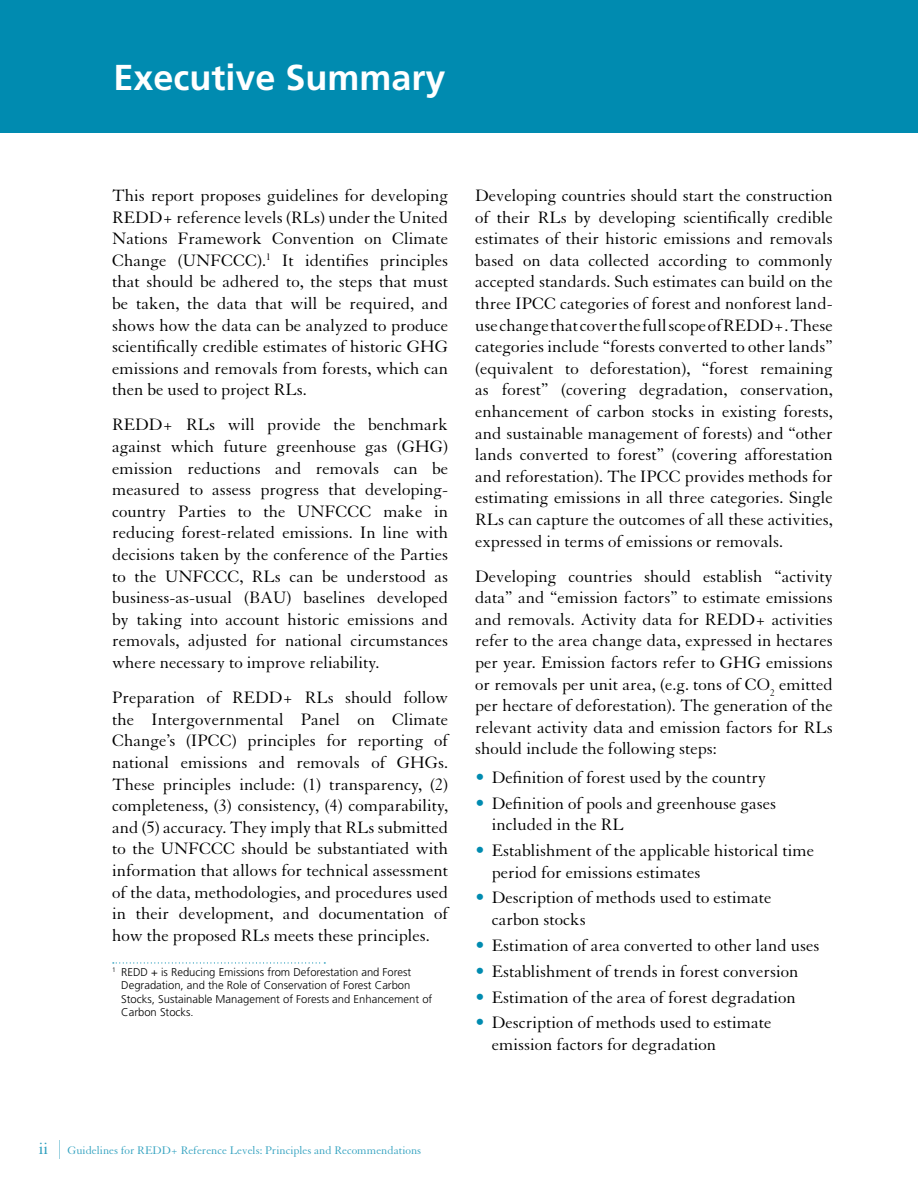
<style>
.page{position:relative;width:918px;height:1188px;background:#fff}
.page>*{position:absolute;margin:0;border:0;box-sizing:border-box;transform-origin:0 0}
.t1{font:700 36px "Frutiger";color:#fff}
.t2{font:18px/21.6px "Granjon LT Std";color:#000;text-align:justify}
.t3{font:12px "Granjon LT Std";color:#33a2c0}
.t4{font:300 11.25px/13.5px "Frutiger";color:#000}
.s1{font-size:19.5px;color:#008bb0}
.s2{font-family:"Times";font-size:16.5px}
</style>
<div class="page">
<svg style="left:59px;top:1140px;width:1px;height:19px"></svg>
<div style="left:0;top:0;width:918px;height:132px;background:#008bb0"></div>
<svg style="left:113px;top:962px;width:212px;height:2px"></svg>
<h1 class="t1" style="left:113px;top:56px;width:334px">Executive Summary</h1>
<p class="t2" style="left:112px;top:185px;width:338px">This report proposes guidelines for developing REDD+ reference levels (RLs) under the United Nations Framework Convention on Climate Change (UNFCCC).<sup>1</sup> It identifies principles that should be adhered to, the steps that must be taken, the data that will be required, and shows how the data can be analyzed to produce scientifically credible estimates of historic GHG emissions and removals from forests, which can then be used to project RLs.</p>
<p class="t2" style="left:112px;top:415px;width:338px">REDD+ RLs will provide the benchmark against which future greenhouse gas (GHG) emission reductions and removals can be measured to assess progress that developing&shy;country Parties to the UNFCCC make in reducing forest-related emissions. In line with decisions taken by the conference of the Parties to the UNFCCC, RLs can be understood as business-as-usual (BAU) baselines developed by taking into account historic emissions and removals, adjusted for national circumstances where necessary to improve reliability.</p>
<p class="t2" style="left:112px;top:687px;width:338px">Preparation of REDD+ RLs should follow the Intergovernmental Panel on Climate Change’s (IPCC) principles for reporting of national emissions and removals of GHGs.<br>These principles include: (1) transparency, (2) completeness, (3) consistency, (4) comparability, and (5) accuracy. They imply that RLs submitted to the UNFCCC should be substantiated with information that allows for technical assessment of the data, methodologies, and procedures used in their development, and documentation of how the proposed RLs meets these principles.</p>
<p class="t4" style="left:121px;top:965px;width:313px;text-indent:-9px"><sup>1</sup> REDD + is Reducing Emissions from Deforestation and Forest Degradation, and the Role of Conservation of Forest Carbon Stocks, Sustainable Management of Forests and Enhancement of Carbon Stocks.</p>
<p class="t2" style="left:475px;top:185px;width:359px">Developing countries should start the construction of their RLs by developing scientifically credible estimates of their historic emissions and removals based on data collected according to commonly accepted standards. Such estimates can build on the three IPCC categories of forest and nonforest land&shy;use changethat cover the full scope of REDD+. These categories include “forests converted to other lands” (equivalent to deforestation), “forest remaining as forest” (covering degradation, conservation, enhancement of carbon stocks in existing forests, and sustainable management of forests) and “other lands converted to forest” (covering afforestation and reforestation). The IPCC provides methods for estimating emissions in all three categories. Single RLs can capture the outcomes of all these activities, expressed in terms of emissions or removals.</p>
<p class="t2" style="left:475px;top:566px;width:359px">Developing countries should establish “activity data” and “emission factors” to estimate emissions and removals. Activity data for REDD+ activities refer to the area change data, expressed in hectares per year. Emission factors refer to GHG emissions or removals per unit area, (e.g. tons of CO<sub>2</sub> emitted per hectare of deforestation). The generation of the relevant activity data and emission factors for RLs should include the following steps:</p>
<p class="t2" style="left:475px;top:767px;width:292px"><span class="s1">•</span> Definition of forest used by the country</p>
<p class="t2" style="left:492px;top:793px;width:286px;text-indent:-16px"><span class="s1">•</span> Definition of pools and greenhouse gases included in the RL</p>
<p class="t2" style="left:492px;top:840px;width:324px;text-indent:-16px"><span class="s1">•</span> Establishment of the applicable historical time period for emissions estimates</p>
<p class="t2" style="left:492px;top:887px;width:281px;text-indent:-16px"><span class="s1">•</span> Description of methods used to estimate carbon stocks</p>
<p class="t2" style="left:475px;top:935px;width:346px"><span class="s1">•</span> Estimation of area converted to other land uses</p>
<p class="t2" style="left:475px;top:961px;width:325px"><span class="s1">•</span> Establishment of trends in forest conversion</p>
<p class="t2" style="left:475px;top:987px;width:322px"><span class="s1">•</span> Estimation of the area of forest degradation</p>
<p class="t2" style="left:492px;top:1012px;width:281px;text-indent:-16px"><span class="s1">•</span> Description of methods used to estimate emission factors for degradation</p>
<p class="t3" style="left:39px;top:1143px;width:384px"><span class="s2">ii</span> Guidelines for REDD+ Reference Levels: Principles and Recommendations</p>
</div>
